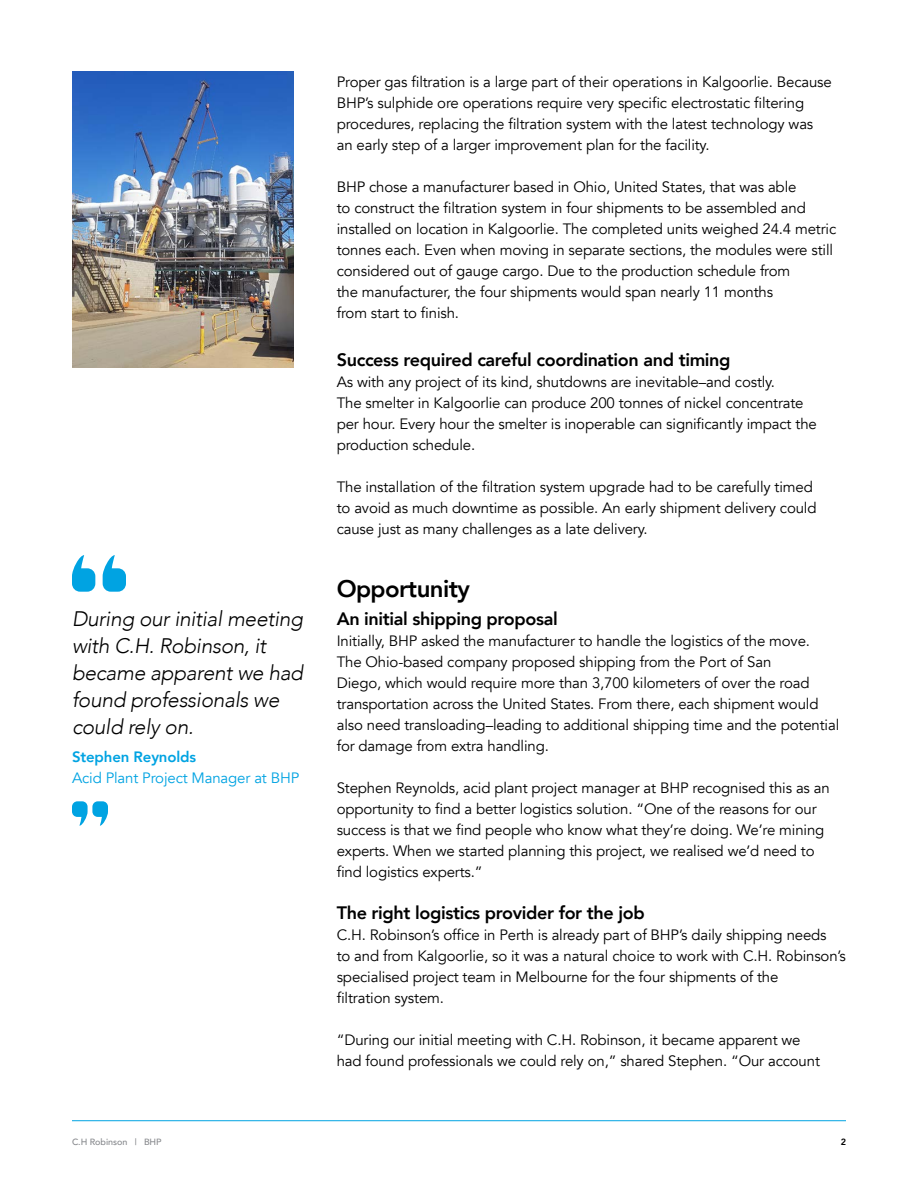
<style>
.page{position:relative;width:918px;height:1188px;background:#fff}
.page>*{position:absolute;margin:0;border:0;box-sizing:border-box;transform-origin:0 0}
.t1{font:800 24px "Avenir";letter-spacing:-.025em;color:#000}
.t2{font:italic 300 21px/27px "Avenir";letter-spacing:-.015em;color:#000}
.t3{font:800 18px "Avenir";letter-spacing:-.02em;color:#000}
.t4{font:15px/21px "Avenir";letter-spacing:-.01em;color:#000}
.t5{font:15px "Avenir";letter-spacing:-.01em;color:#00a3e2}
.t6{font:800 15px "Avenir";letter-spacing:-.01em;color:#00a3e2}
.t7{font:500 9px "Avenir";letter-spacing:-.005em;color:#86888c}
.t8{font:800 9px "Avenir";color:#000}
</style>
<div class="page">
<hr style="left:72px;top:1120px;width:774px;height:1px;background:#00a3e2">
<svg style="left:72px;top:555px;width:23px;height:37px"></svg>
<svg style="left:103px;top:555px;width:23px;height:37px"></svg>
<svg style="left:72px;top:801px;width:36px;height:25px"></svg>
<img style="left:72px;top:72px;width:222px;height:295px">
<h2 class="t2" style="left:72px;top:605px;width:233px">During our initial meeting with C.H. Robinson, it became apparent we had found professionals we could rely on.</h2>
<p class="t6" style="left:72px;top:745px;width:126px">Stephen Reynolds</p>
<p class="t5" style="left:72px;top:769px;width:229px">Acid Plant Project Manager at BHP</p>
<p class="t4" style="left:337px;top:72px;width:497px">Proper gas filtration is a large part of their operations in Kalgoorlie. Because BHP’s sulphide ore operations require very specific electrostatic filtering procedures, replacing the filtration system with the latest technology was an early step of a larger improvement plan for the facility.</p>
<p class="t4" style="left:337px;top:177px;width:501px">BHP chose a manufacturer based in Ohio, United States, that was able<br>to construct the filtration system in four shipments to be assembled and installed on location in Kalgoorlie. The completed units weighed 24.4 metric tonnes each. Even when moving in separate sections, the modules were still considered out of gauge cargo. Due to the production schedule from<br>the manufacturer, the four shipments would span nearly 11 months<br>from start to finish.</p>
<p class="t3" style="left:337px;top:346px;width:395px">Success required careful coordination and timing</p>
<p class="t4" style="left:337px;top:372px;width:482px">As with any project of its kind, shutdowns are inevitable–and costly.<br>The smelter in Kalgoorlie can produce 200 tonnes of nickel concentrate per hour. Every hour the smelter is inoperable can significantly impact the production schedule.</p>
<p class="t4" style="left:337px;top:477px;width:481px">The installation of the filtration system upgrade had to be carefully timed to avoid as much downtime as possible. An early shipment delivery could cause just as many challenges as a late delivery.</p>
<h1 class="t1" style="left:337px;top:570px;width:135px">Opportunity</h1>
<p class="t3" style="left:337px;top:605px;width:223px">An initial shipping proposal</p>
<p class="t4" style="left:337px;top:631px;width:504px">Initially, BHP asked the manufacturer to handle the logistics of the move.<br>The Ohio-based company proposed shipping from the Port of San<br>Diego, which would require more than 3,700 kilometers of over the road transportation across the United States. From there, each shipment would also need transloading–leading to additional shipping time and the potential for damage from extra handling.</p>
<p class="t4" style="left:337px;top:778px;width:495px">Stephen Reynolds, acid plant project manager at BHP recognised this as an opportunity to find a better logistics solution. “One of the reasons for our success is that we find people who know what they’re doing. We’re mining experts. When we started planning this project, we realised we’d need to find logistics experts.”</p>
<p class="t3" style="left:337px;top:899px;width:310px">The right logistics provider for the job</p>
<p class="t4" style="left:337px;top:925px;width:511px">C.H. Robinson’s office in Perth is already part of BHP’s daily shipping needs<br>to and from Kalgoorlie, so it was a natural choice to work with C.H. Robinson’s specialised project team in Melbourne for the four shipments of the<br>filtration system.</p>
<p class="t4" style="left:337px;top:1030px;width:485px">“During our initial meeting with C.H. Robinson, it became apparent we had found professionals we could rely on,” shared Stephen. “Our account</p>
<p class="t7" style="left:72px;top:1134px;width:91px">C.H Robinson | BHP</p>
<p class="t8" style="left:841px;top:1134px;width:7px">2</p>
</div>
